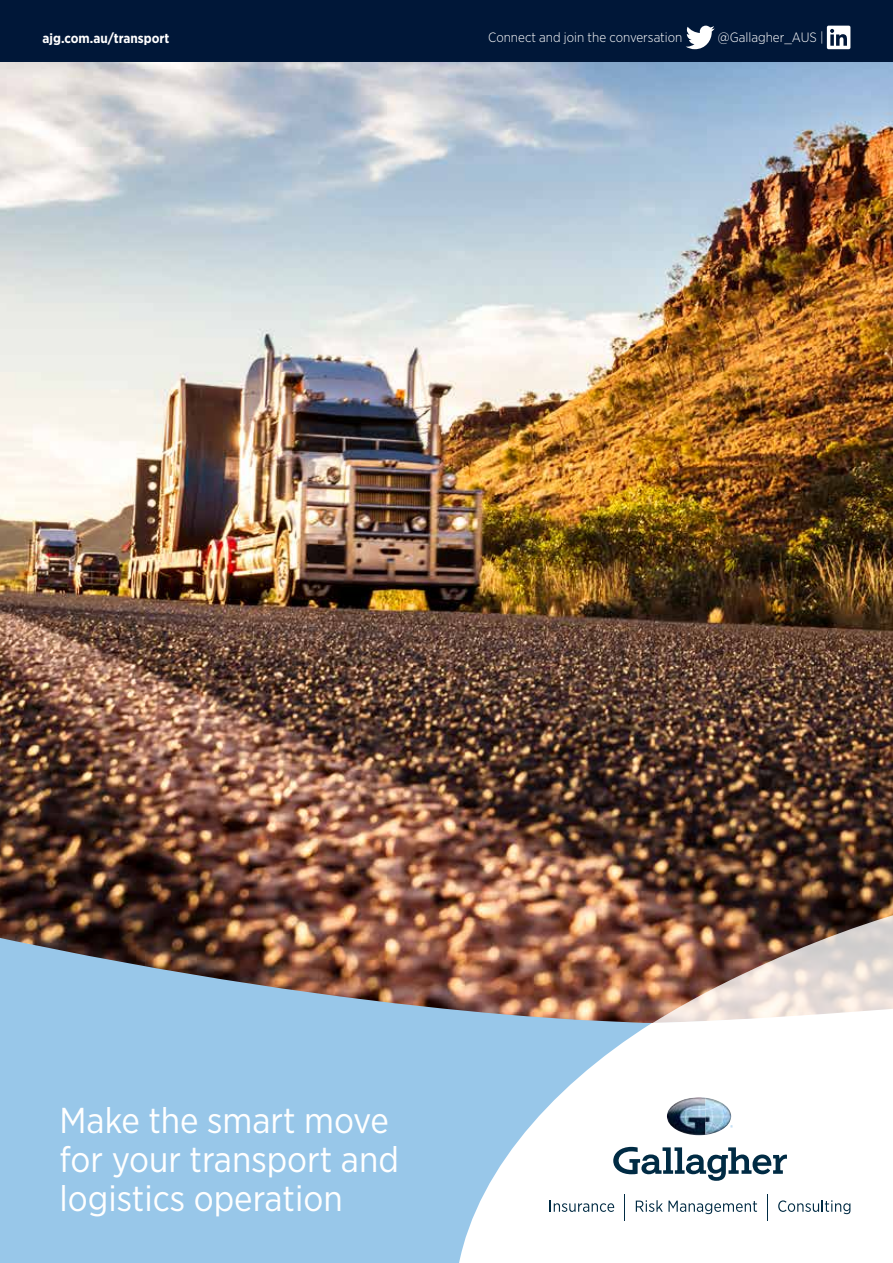
<style>
.page{position:relative;width:893px;height:1263px;background:#fff}
.page>*{position:absolute;margin:0;border:0;box-sizing:border-box;transform-origin:0 0}
.t1{font:36px/39px "Gotham Narrow";color:#fff}
.t2{font:300 13.5px "Gotham Narrow";color:#fff}
.t3{font:700 13.5px "Gotham Narrow";color:#fff}
</style>
<div class="page">
<img style="left:0;top:62px;width:893px;height:871px">
<div style="left:0;top:0;width:893px;height:62px;background:#001738"></div>
<svg style="left:0;top:933px;width:651px;height:330px;fill:#98c7e9"></svg>
<img style="left:651px;top:909px;width:242px;height:98px">
<svg style="left:456px;top:1007px;width:437px;height:256px"></svg>
<svg style="left:686px;top:26px;width:29px;height:23px"></svg>
<svg style="left:827px;top:26px;width:23px;height:23px"></svg>
<img style="left:667px;top:1097px;width:64px;height:38px">
<svg style="left:613px;top:1147px;width:174px;height:34px"></svg>
<svg style="left:550px;top:1200px;width:64px;height:12px"></svg>
<svg style="left:636px;top:1200px;width:121px;height:14px"></svg>
<svg style="left:778px;top:1200px;width:72px;height:14px"></svg>
<svg style="left:768px;top:1194px;width:1px;height:26px"></svg>
<svg style="left:624px;top:1194px;width:1px;height:26px"></svg>
<p class="t3" style="left:43px;top:29px;width:128px">ajg.com.au/transport</p>
<p class="t2" style="left:488px;top:29px;width:196px">Connect and join the conversation</p>
<p class="t2" style="left:718px;top:29px;width:107px">@Gallagher_AUS |</p>
<p class="t1" style="left:60px;top:1100px;width:341px">Make the smart move for your transport and logistics operation</p>
</div>
